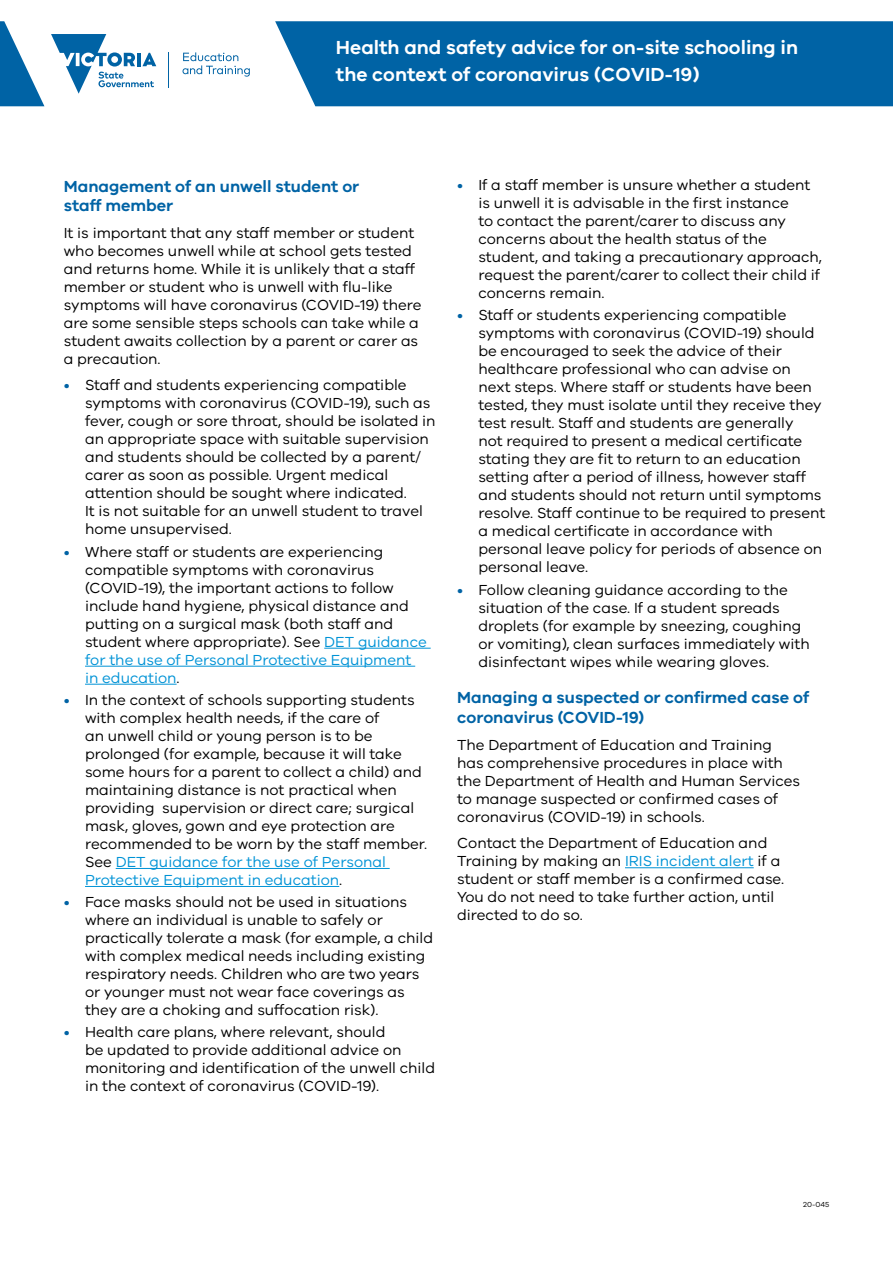
<style>
.page{position:relative;width:893px;height:1263px;background:#fff}
.page>*{position:absolute;margin:0;border:0;box-sizing:border-box;transform-origin:0 0}
.t1{font:600 19.5px/27px "VIC";color:#fff}
.t2{font:600 16.5px/19.8px "VIC";color:#0063a5}
.t3{font:15px/18px "VIC";color:#000}
.t4{font:7.5px "VIC";color:#000}
.s1{color:#0063a5}
.s2{color:#0093d6}
</style>
<div class="page">
<hr style="left:324px;top:648px;width:107px;height:1px;background:#0093d6">
<hr style="left:85px;top:666px;width:330px;height:1px;background:#0093d6">
<hr style="left:85px;top:684px;width:92px;height:1px;background:#0093d6">
<hr style="left:116px;top:868px;width:274px;height:1px;background:#0093d6">
<hr style="left:85px;top:886px;width:254px;height:1px;background:#0093d6">
<hr style="left:625px;top:867px;width:129px;height:1px;background:#0093d6">
<div style="left:275px;top:21px;width:618px;height:85px;background:#0063a5"></div>
<svg style="left:0;top:21px;width:44px;height:85px"></svg>
<hr style="left:169px;top:52px;width:1px;height:36px;background:#0063a5">
<svg style="left:51px;top:34px;width:105px;height:60px"></svg>
<svg style="left:182px;top:52px;width:68px;height:25px"></svg>
<h1 class="t1" style="left:336px;top:34px;width:464px">Health and safety advice for on-site schooling in the context of coronavirus (COVID-19)</h1>
<p class="t2" style="left:64px;top:176px;width:297px">Management of an unwell student or staff member</p>
<p class="t3" style="left:64px;top:223px;width:359px">It is important that any staff member or student who becomes unwell while at school gets tested and returns home. While it is unlikely that a staff member or student who is unwell with flu-like symptoms will have coronavirus (COVID-19) there are some sensible steps schools can take while a student awaits collection by a parent or carer as a precaution.</p>
<p class="t3" style="left:85px;top:376px;width:352px;text-indent:-21px"><span class="s1">•</span> Staff and students experiencing compatible symptoms with coronavirus (COVID-19), such as fever, cough or sore throat, should be isolated in an appropriate space with suitable supervision and students should be collected by a parent/ carer as soon as possible. Urgent medical attention should be sought where indicated.<br>It is not suitable for an unwell student to travel home unsupervised.</p>
<p class="t3" style="left:85px;top:542px;width:343px;text-indent:-21px"><span class="s1">•</span> Where staff or students are experiencing compatible symptoms with coronavirus (COVID-19), the important actions to follow include hand hygiene, physical distance and putting on a surgical mask (both staff and student where appropriate). See <span class="s2">DET guidance for the use of Personal Protective Equipment in education</span>.</p>
<p class="t3" style="left:85px;top:690px;width:344px;text-indent:-21px"><span class="s1">•</span> In the context of schools supporting students with complex health needs, if the care of<br>an unwell child or young person is to be prolonged (for example, because it will take some hours for a parent to collect a child) and maintaining distance is not practical when providing supervision or direct care; surgical mask, gloves, gown and eye protection are recommended to be worn by the staff member.<br>See <span class="s2">DET guidance for the use of Personal Protective Equipment in education</span>.</p>
<p class="t3" style="left:85px;top:893px;width:350px;text-indent:-21px"><span class="s1">•</span> Face masks should not be used in situations where an individual is unable to safely or practically tolerate a mask (for example, a child with complex medical needs including existing respiratory needs. Children who are two years or younger must not wear face coverings as they are a choking and suffocation risk).</p>
<p class="t3" style="left:85px;top:1023px;width:352px;text-indent:-21px"><span class="s1">•</span> Health care plans, where relevant, should<br>be updated to provide additional advice on monitoring and identification of the unwell child in the context of coronavirus (COVID-19).</p>
<p class="t3" style="left:478px;top:176px;width:345px;text-indent:-21px"><span class="s1">•</span> If a staff member is unsure whether a student is unwell it is advisable in the first instance<br>to contact the parent/carer to discuss any concerns about the health status of the student, and taking a precautionary approach, request the parent/carer to collect their child if concerns remain.</p>
<p class="t3" style="left:478px;top:306px;width:349px;text-indent:-21px"><span class="s1">•</span> Staff or students experiencing compatible symptoms with coronavirus (COVID-19) should be encouraged to seek the advice of their healthcare professional who can advise on next steps. Where staff or students have been tested, they must isolate until they receive they test result. Staff and students are generally<br>not required to present a medical certificate stating they are fit to return to an education setting after a period of illness, however staff and students should not return until symptoms resolve. Staff continue to be required to present a medical certificate in accordance with personal leave policy for periods of absence on personal leave.</p>
<p class="t3" style="left:478px;top:580px;width:333px;text-indent:-21px"><span class="s1">•</span> Follow cleaning guidance according to the situation of the case. If a student spreads droplets (for example by sneezing, coughing or vomiting), clean surfaces immediately with disinfectant wipes while wearing gloves.</p>
<p class="t2" style="left:457px;top:687px;width:353px">Managing a suspected or confirmed case of coronavirus (COVID-19)</p>
<p class="t3" style="left:457px;top:735px;width:345px">The Department of Education and Training has comprehensive procedures in place with the Department of Health and Human Services to manage suspected or confirmed cases of coronavirus (COVID-19) in schools.</p>
<p class="t3" style="left:457px;top:834px;width:329px">Contact the Department of Education and Training by making an <span class="s2">IRIS incident alert</span> if a student or staff member is a confirmed case.<br>You do not need to take further action, until directed to do so.</p>
<p class="t4" style="left:803px;top:1200px;width:27px">20-045</p>
</div>
